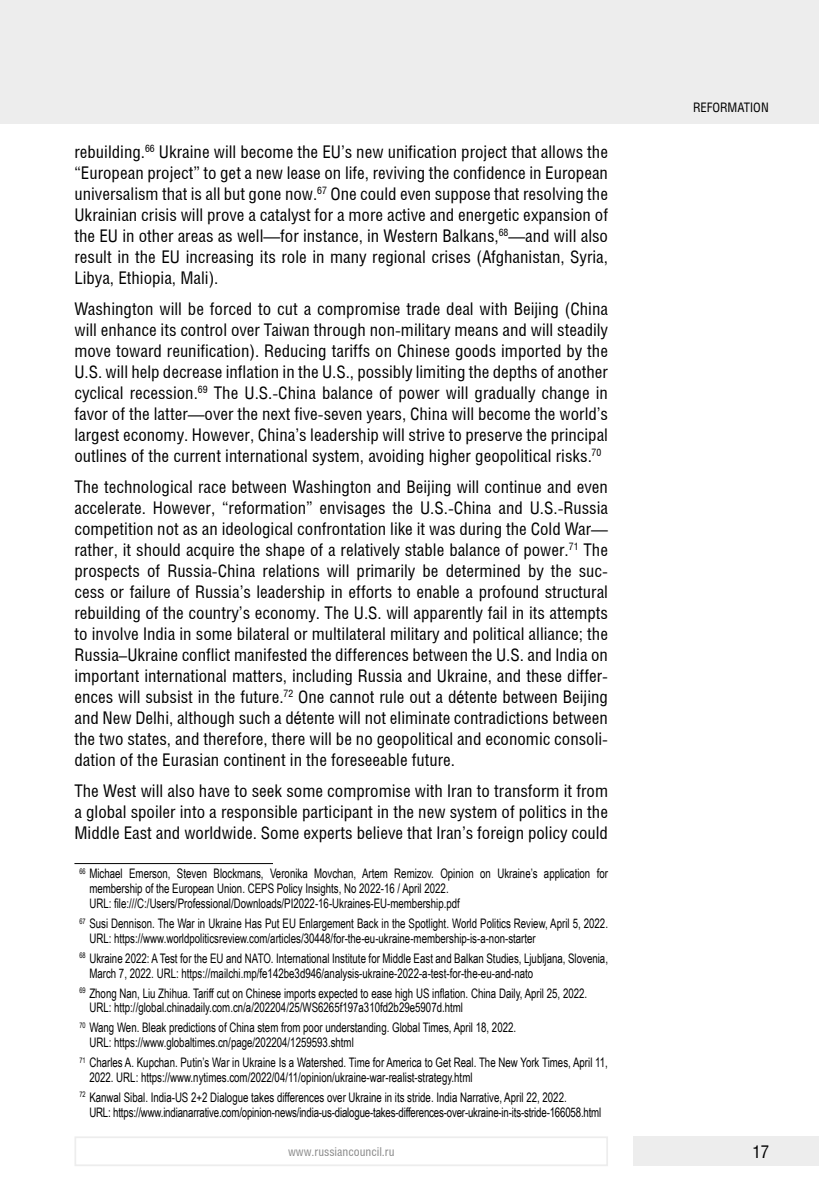
<style>
.page{position:relative;width:819px;height:1191px;background:#fff}
.page>*{position:absolute;margin:0;border:0;box-sizing:border-box;transform-origin:0 0}
.t1{font:17.5px/21px "Helios Cond";color:#000;text-align:justify}
.t2{font:13.12px/14.9px "Arial Narrow";color:#000;scale:.9 1}
.t3{font:13.12px "Helios Cond";color:#000}
.t4{font:12.25px "Helios Cond";color:#878787}
.s1{font-family:"Arial Narrow"}
</style>
<div class="page">
<div style="left:0;top:0;width:819px;height:124px;background:#ededed"></div>
<div style="left:632px;top:1136px;width:187px;height:30px;background:#ededed"></div>
<div style="left:74px;top:1136px;width:534px;height:30px;border:2px solid #ededed"></div>
<hr style="left:74px;top:863px;width:199px;height:1px;background:#000">
<p class="t1" style="left:74px;top:141px;width:535px">rebuilding.<sup>66</sup> Ukraine will become the EU’s new unification project that allows the “European project” to get a new lease on life, reviving the confidence in European universalism that is all but gone now.<sup>67</sup> One could even suppose that resolving the Ukrainian crisis will prove a catalyst for a more active and energetic expansion of the EU in other areas as well—for instance, in Western Balkans,<sup>68</sup>—and will also result in the EU increasing its role in many regional crises (Afghanistan, Syria, Libya, Ethiopia, Mali).</p>
<p class="t1" style="left:74px;top:298px;width:535px">Washington will be forced to cut a compromise trade deal with Beijing (China will enhance its control over Taiwan through non-military means and will steadily move toward reunification). Reducing tariffs on Chinese goods imported by the U.S. will help decrease inflation in the U.S., possibly limiting the depths of another cyclical recession.<sup>69</sup> The U.S.-China balance of power will gradually change in favor of the latter—over the next five-seven years, China will become the world’s largest economy. However, China’s leadership will strive to preserve the principal outlines of the current international system, avoiding higher geopolitical risks.<sup>70</sup></p>
<p class="t1" style="left:74px;top:476px;width:535px">The technological race between Washington and Beijing will continue and even accelerate. However, “reformation” envisages the U.S.-China and U.S.-Russia competition not as an ideological confrontation like it was during the Cold War— rather, it should acquire the shape of a relatively stable balance of power.<sup>71</sup> The prospects of Russia-China relations will primarily be determined by the suc&shy;cess or failure of Russia’s leadership in efforts to enable a profound structural rebuilding of the country’s economy. The U.S. will apparently fail in its attempts to involve India in some bilateral or multilateral military and political alliance; the Russia–Ukraine conflict manifested the differences between the U.S. and India on important international matters, including Russia and Ukraine, and these differ&shy;ences will subsist in the future.<sup>72</sup> One cannot rule out a d<span class="s1">é</span>tente between Beijing and New Delhi, although such a d<span class="s1">é</span>tente will not eliminate contradictions between the two states, and therefore, there will be no geopolitical and economic consoli&shy;dation of the Eurasian continent in the foreseeable future.</p>
<p class="t1" style="left:74px;top:779px;width:535px">The West will also have to seek some compromise with Iran to transform it from a global spoiler into a responsible participant in the new system of politics in the Middle East and worldwide. Some experts believe that Iran’s foreign policy could</p>
<p class="t2" style="left:89px;top:866px;width:577px;text-indent:-10px"><sup>66</sup> Michael Emerson, Steven Blockmans, Veronika Movchan, Artem Remizov. Opinion on Ukraine’s application for membership of the European Union. CEPS Policy Insights, No 2022-16 / April 2022.<br>URL: file:///C:/Users/Professional/Downloads/PI2022-16-Ukraines-EU-membership.pdf</p>
<p class="t2" style="left:89px;top:915px;width:578px;text-indent:-10px"><sup>67</sup> Susi Dennison. The War in Ukraine Has Put EU Enlargement Back in the Spotlight. World Politics Review, April 5, 2022.<br>URL: https://www.worldpoliticsreview.com/articles/30448/for-the-eu-ukraine-membership-is-a-non-starter</p>
<p class="t2" style="left:89px;top:950px;width:577px;text-indent:-10px"><sup>68</sup> Ukraine 2022: A Test for the EU and NATO. International Institute for Middle East and Balkan Studies, Ljubljana, Slovenia,<br>March 7, 2022. URL: https://mailchi.mp/fe142be3d946/analysis-ukraine-2022-a-test-for-the-eu-and-nato</p>
<p class="t2" style="left:89px;top:985px;width:554px;text-indent:-10px"><sup>69</sup> Zhong Nan, Liu Zhihua. Tariff cut on Chinese imports expected to ease high US inflation. China Daily, April 25, 2022.<br>URL: http://global.chinadaily.com.cn/a/202204/25/WS6265f197a310fd2b29e5907d.html</p>
<p class="t2" style="left:89px;top:1019px;width:476px;text-indent:-10px"><sup>70</sup> Wang Wen. Bleak predictions of China stem from poor understanding. Global Times, April 18, 2022.<br>URL: https://www.globaltimes.cn/page/202204/1259593.shtml</p>
<p class="t2" style="left:89px;top:1054px;width:577px;text-indent:-10px"><sup>71</sup> Charles A. Kupchan. Putin’s War in Ukraine Is a Watershed. Time for America to Get Real. The New York Times, April 11,<br>2022. URL: https://www.nytimes.com/2022/04/11/opinion/ukraine-war-realist-strategy.html</p>
<p class="t2" style="left:89px;top:1089px;width:570px;text-indent:-10px"><sup>72</sup> Kanwal Sibal. India-US 2+2 Dialogue takes differences over Ukraine in its stride. India Narrative, April 22, 2022.<br>URL: https://www.indianarrative.com/opinion-news/india-us-dialogue-takes-differences-over-ukraine-in-its-stride-166058.html</p>
<p class="t3" style="left:693px;top:100px;width:77px">REFORMATION</p>
<p class="t4" style="left:288px;top:1144px;width:108px">www.russiancouncil.ru</p>
<p class="t1" style="left:752px;top:1141px;width:18px">17</p>
</div>
